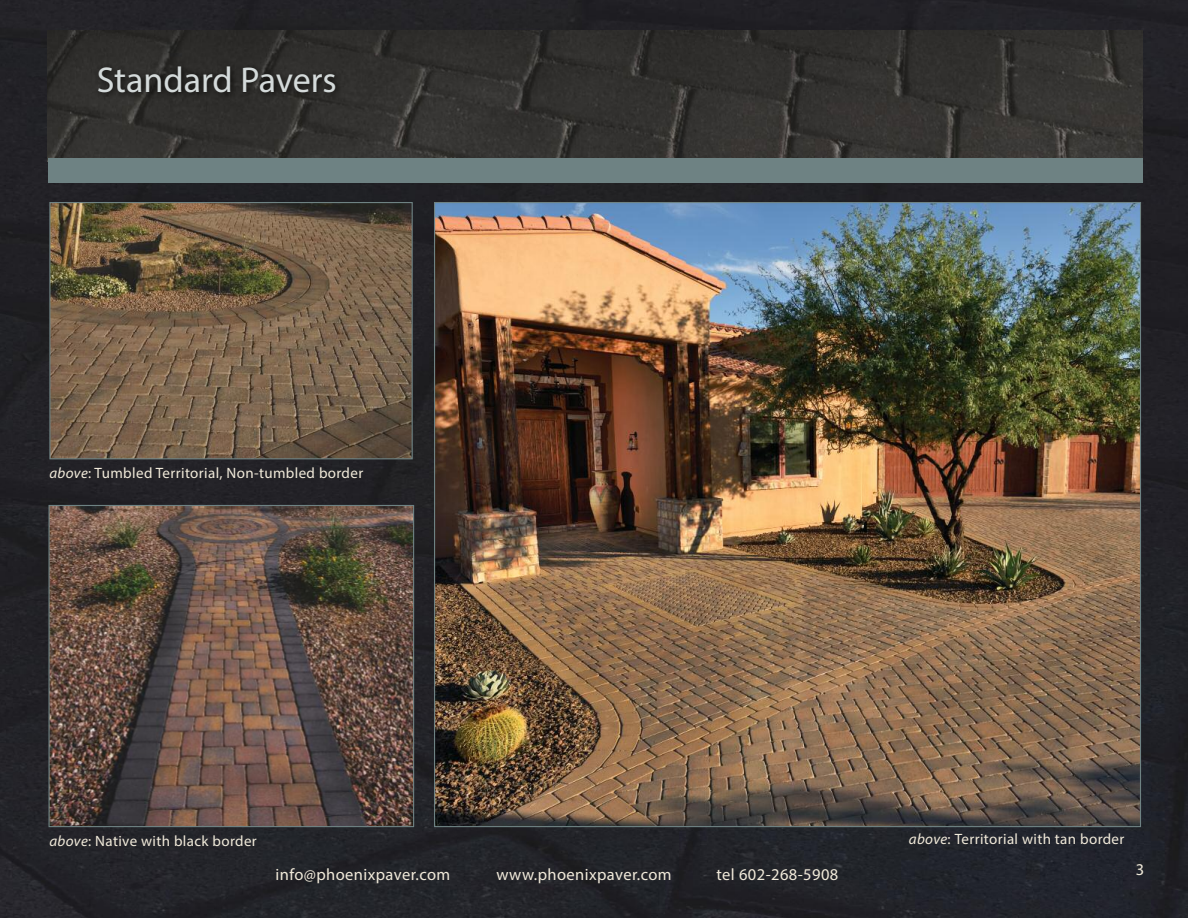
<style>
.page{position:relative;width:1188px;height:918px;background:#222227}
.page>*{position:absolute;margin:0;border:0;box-sizing:border-box;transform-origin:0 0}
.t1{font:36px "Myriad Pro";color:#d4dada}
.t2{font:16.5px "Myriad Pro";letter-spacing:.025em;color:#f1eada}
.t3{font:16.5px "Myriad";color:#f1eada}
.t4{font:15px "Myriad Pro";letter-spacing:.025em;color:#f1eada}
.s1{font-style:italic}
</style>
<div class="page">
<img style="left:48px;top:31px;width:1094px;height:127px">
<img style="left:51px;top:204px;width:360px;height:253px">
<div style="left:49px;top:202px;width:364px;height:257px;border:1px solid #6e8283"></div>
<img style="left:436px;top:204px;width:703px;height:621px">
<img style="left:86px;top:53px;width:377px;height:77px">
<img style="left:50px;top:507px;width:362px;height:318px">
<div style="left:48px;top:505px;width:366px;height:322px;border:1px solid #6e8283"></div>
<div style="left:48px;top:158px;width:1094px;height:24px;background:#6e8283"></div>
<h1 class="t1" style="left:97px;top:66px;width:242px">Standard Pavers</h1>
<p class="t4" style="left:49px;top:467px;width:315px"><span class="s1">above</span>: Tumbled Territorial, Non-tumbled border</p>
<p class="t4" style="left:49px;top:835px;width:209px"><span class="s1">above</span>: Native with black border</p>
<p class="t2" style="left:275px;top:869px;width:176px">info@phoenixpaver.com</p>
<p class="t2" style="left:496px;top:869px;width:177px">www.phoenixpaver.com</p>
<p class="t2" style="left:716px;top:869px;width:123px">tel 602-268-5908</p>
<p class="t4" style="left:909px;top:834px;width:217px"><span class="s1">above</span>: Territorial with tan border</p>
<p class="t3" style="left:1136px;top:863px;width:10px">3</p>
</div>
